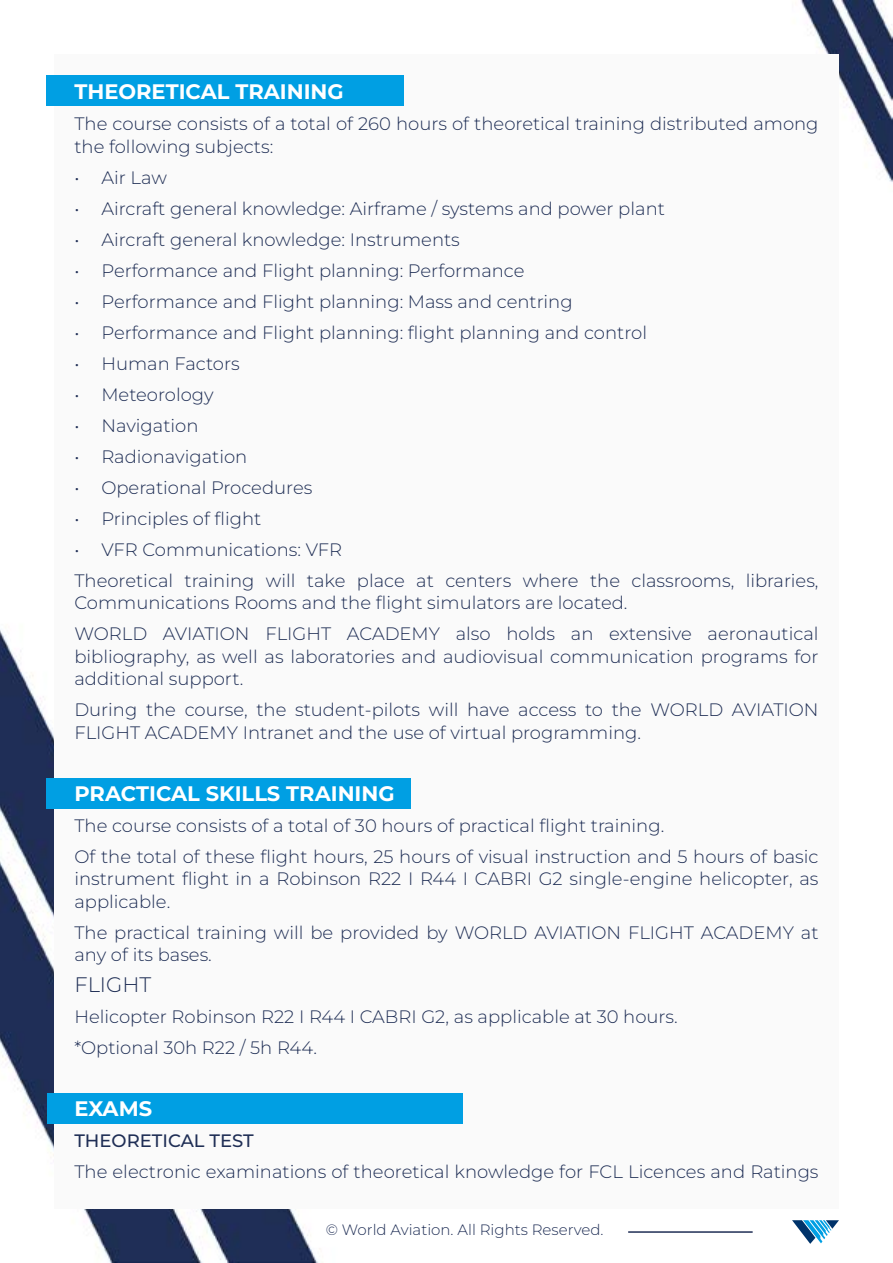
<style>
.page{position:relative;width:893px;height:1263px;background:#fff}
.page>*{position:absolute;margin:0;border:0;box-sizing:border-box;transform-origin:0 0}
.t1{font:700 21px "Montserrat";color:#fff}
.t2{font:300 21px "Montserrat";color:#1f2e55}
.t3{font:300 18px/22.5px "Montserrat";color:#1f2e55}
.t4{font:500 18px "Montserrat";color:#1f2e55}
.t5{font:300 15px "Montserrat";color:#1f2e55}
</style>
<div class="page">
<img style="left:0;top:0;width:893px;height:1263px">
<div style="left:54px;top:54px;width:785px;height:1155px;background:#fafafa"></div>
<div style="left:47px;top:75px;width:357px;height:31px;background:#009fe3"></div>
<div style="left:47px;top:778px;width:364px;height:31px;background:#009fe3"></div>
<div style="left:47px;top:1093px;width:415px;height:31px;background:#009fe3"></div>
<hr style="left:628px;top:1231px;width:125px;height:2px;background:#1f2e55">
<svg style="left:792px;top:1220px;width:47px;height:24px"></svg>
<p class="t1" style="left:74px;top:78px;width:271px">THEORETICAL TRAINING</p>
<p class="t3" style="left:74px;top:112px;width:746px">The course consists of a total of 260 hours of theoretical training distributed among the following subjects:</p>
<p class="t3" style="left:74px;top:165px;width:94px">• Air Law</p>
<p class="t3" style="left:74px;top:196px;width:592px">• Aircraft general knowledge: Airframe / systems and power plant</p>
<p class="t3" style="left:74px;top:227px;width:387px">• Aircraft general knowledge: Instruments</p>
<p class="t3" style="left:74px;top:258px;width:452px">• Performance and Flight planning: Performance</p>
<p class="t3" style="left:74px;top:289px;width:500px">• Performance and Flight planning: Mass and centring</p>
<p class="t3" style="left:74px;top:320px;width:574px">• Performance and Flight planning: flight planning and control</p>
<p class="t3" style="left:74px;top:351px;width:167px">• Human Factors</p>
<p class="t3" style="left:74px;top:382px;width:141px">• Meteorology</p>
<p class="t3" style="left:74px;top:413px;width:126px">• Navigation</p>
<p class="t3" style="left:74px;top:444px;width:174px">• Radionavigation</p>
<p class="t3" style="left:74px;top:475px;width:240px">• Operational Procedures</p>
<p class="t3" style="left:74px;top:506px;width:189px">• Principles of flight</p>
<p class="t3" style="left:74px;top:533px;width:746px;line-height:31px">• VFR Communications: VFR<br>Theoretical training will take place at centers where the classrooms, libraries,</p>
<p class="t3" style="left:74px;top:587px;width:746px;line-height:31px">Communications Rooms and the flight simulators are located.<br>WORLD AVIATION FLIGHT ACADEMY also holds an extensive aeronautical</p>
<p class="t3" style="left:74px;top:644px;width:746px">bibliography, as well as laboratories and audiovisual communication programs for additional support.</p>
<p class="t3" style="left:74px;top:698px;width:746px">During the course, the student-pilots will have access to the WORLD AVIATION<br>FLIGHT ACADEMY Intranet and the use of virtual programming.</p>
<p class="t1" style="left:74px;top:779px;width:322px">PRACTICAL SKILLS TRAINING</p>
<p class="t3" style="left:74px;top:809px;width:746px;line-height:31px">The course consists of a total of 30 hours of practical flight training.<br>Of the total of these flight hours, 25 hours of visual instruction and 5 hours of basic</p>
<p class="t3" style="left:74px;top:867px;width:746px">instrument flight in a Robinson R22 I R44 I CABRI G2 single-engine helicopter, as applicable.</p>
<p class="t3" style="left:74px;top:920px;width:746px">The practical training will be provided by WORLD AVIATION FLIGHT ACADEMY at any of its bases.</p>
<p class="t2" style="left:74px;top:971px;width:78px">FLIGHT</p>
<p class="t3" style="left:74px;top:1001px;width:605px;line-height:31px">Helicopter Robinson R22 I R44 I CABRI G2, as applicable at 30 hours. *Optional 30h R22 / 5h R44.</p>
<p class="t1" style="left:74px;top:1095px;width:79px">EXAMS</p>
<p class="t4" style="left:74px;top:1129px;width:181px">THEORETICAL TEST</p>
<p class="t3" style="left:74px;top:1160px;width:746px">The electronic examinations of theoretical knowledge for FCL Licences and Ratings</p>
<p class="t5" style="left:326px;top:1219px;width:279px">© World Aviation. All Rights Reserved.</p>
</div>
